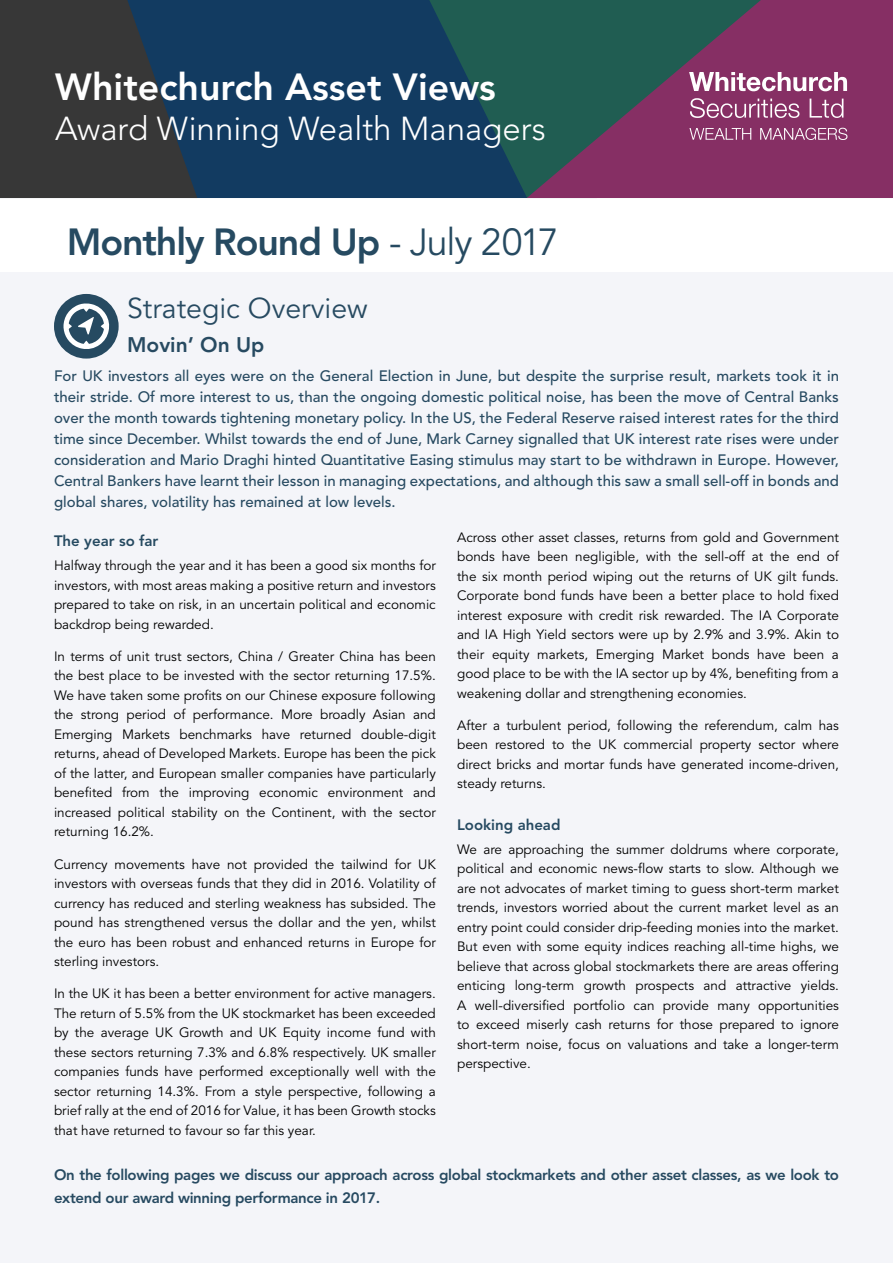
<style>
.page{position:relative;width:893px;height:1263px;background:#fff}
.page>*{position:absolute;margin:0;border:0;box-sizing:border-box;transform-origin:0 0}
.t1{font:800 37.5px "Avenir LT Std";letter-spacing:-.03em;color:#264a61}
.t2{font:800 37.5px "Avenir LT Std";color:#fff}
.t3{font:300 33px "Avenir LT Std";color:#fff}
.t4{font:28.5px "Avenir LT Std";color:#274a61}
.t5{font:800 21px "Avenir LT Std";color:#274a61}
.t6{font:500 15px/21px "Avenir LT Std";color:#274a61;text-align:justify}
.t7{font:800 15px/22.5px "Avenir LT Std";letter-spacing:-.02em;color:#274a61}
.t8{font:800 15px "Avenir LT Std";color:#264a61}
.t9{font:13.5px/19.5px "Avenir LT Std";color:#000;text-align:justify}
.s1{font-weight:400}
</style>
<div class="page">
<div style="left:0;top:272px;width:893px;height:991px;background:#f4f5f9"></div>
<div style="left:197px;top:0;width:232px;height:198px;background:#123b61"></div>
<svg style="left:429px;top:0;width:98px;height:198px;background:#184b59"></svg>
<svg style="left:527px;top:0;width:366px;height:198px;background:#613f5d"></svg>
<svg style="left:0;top:0;width:197px;height:198px;background:#30373e"></svg>
<svg style="left:689px;top:128px;width:158px;height:12px;background:#a4638b"></svg>
<svg style="left:690px;top:98px;width:153px;height:20px;background:#a05d86"></svg>
<svg style="left:689px;top:72px;width:158px;height:19px"></svg>
<div style="left:54px;top:294px;width:65px;height:65px;background:#264a61;border-radius:50%"></div>
<svg style="left:64px;top:302px;width:46px;height:48px"></svg>
<h1 class="t2" style="left:55px;top:65px;width:442px">Whitechurch Asset Views</h1>
<h2 class="t3" style="left:55px;top:109px;width:492px">Award Winning Wealth Managers</h2>
<h1 class="t1" style="left:67px;top:220px;width:493px">Monthly Round Up <span class="s1">- July 2017</span></h1>
<h3 class="t4" style="left:127px;top:292px;width:242px">Strategic Overview</h3>
<h3 class="t5" style="left:127px;top:332px;width:139px">Movin’ On Up</h3>
<p class="t6" style="left:54px;top:366px;width:787px">For UK investors all eyes were on the General Election in June, but despite the surprise result, markets took it in their stride. Of more interest to us, than the ongoing domestic political noise, has been the move of Central Banks over the month towards tightening monetary policy. In the US, the Federal Reserve raised interest rates for the third time since December. Whilst towards the end of June, Mark Carney signalled that UK interest rate rises were under consideration and Mario Draghi hinted Quantitative Easing stimulus may start to be withdrawn in Europe. However, Central Bankers have learnt their lesson in managing expectations, and although this saw a small sell-off in bonds and global shares, volatility has remained at low levels.</p>
<p class="t8" style="left:54px;top:532px;width:106px">The year so far</p>
<p class="t9" style="left:54px;top:556px;width:383px">Halfway through the year and it has been a good six months for investors, with most areas making a positive return and investors prepared to take on risk, in an uncertain political and economic backdrop being rewarded.</p>
<p class="t9" style="left:54px;top:647px;width:383px">In terms of unit trust sectors, China / Greater China has been the best place to be invested with the sector returning 17.5%.<br>We have taken some profits on our Chinese exposure following the strong period of performance. More broadly Asian and Emerging Markets benchmarks have returned double-digit returns, ahead of Developed Markets. Europe has been the pick of the latter, and European smaller companies have particularly benefited from the improving economic environment and increased political stability on the Continent, with the sector returning 16.2%.</p>
<p class="t9" style="left:54px;top:854px;width:383px">Currency movements have not provided the tailwind for UK investors with overseas funds that they did in 2016. Volatility of currency has reduced and sterling weakness has subsided. The pound has strengthened versus the dollar and the yen, whilst the euro has been robust and enhanced returns in Europe for sterling investors.</p>
<p class="t9" style="left:54px;top:984px;width:383px">In the UK it has been a better environment for active managers.<br>The return of 5.5% from the UK stockmarket has been exceeded by the average UK Growth and UK Equity income fund with these sectors returning 7.3% and 6.8% respectively. UK smaller companies funds have performed exceptionally well with the sector returning 14.3%. From a style perspective, following a brief rally at the end of 2016 for Value, it has been Growth stocks that have returned to favour so far this year.</p>
<p class="t9" style="left:457px;top:528px;width:383px">Across other asset classes, returns from gold and Government bonds have been negligible, with the sell-off at the end of the six month period wiping out the returns of UK gilt funds.<br>Corporate bond funds have been a better place to hold fixed interest exposure with credit risk rewarded. The IA Corporate and IA High Yield sectors were up by 2.9% and 3.9%. Akin to their equity markets, Emerging Market bonds have been a good place to be with the IA sector up by 4%, benefiting from a weakening dollar and strengthening economies.</p>
<p class="t9" style="left:457px;top:716px;width:383px">After a turbulent period, following the referendum, calm has been restored to the UK commercial property sector where direct bricks and mortar funds have generated income-driven, steady returns.</p>
<p class="t8" style="left:457px;top:816px;width:105px">Looking ahead</p>
<p class="t9" style="left:457px;top:839px;width:383px">We are approaching the summer doldrums where corporate, political and economic news-flow starts to slow. Although we are not advocates of market timing to guess short-term market trends, investors worried about the current market level as an entry point could consider drip-feeding monies into the market.<br>But even with some equity indices reaching all-time highs, we believe that across global stockmarkets there are areas offering enticing long-term growth prospects and attractive yields.<br>A well-diversified portfolio can provide many opportunities to exceed miserly cash returns for those prepared to ignore short-term noise, focus on valuations and take a longer-term perspective.</p>
<p class="t7" style="left:54px;top:1164px;width:786px">On the following pages we discuss our approach across global stockmarkets and other asset classes, as we look to extend our award winning performance in 2017.</p>
</div>
